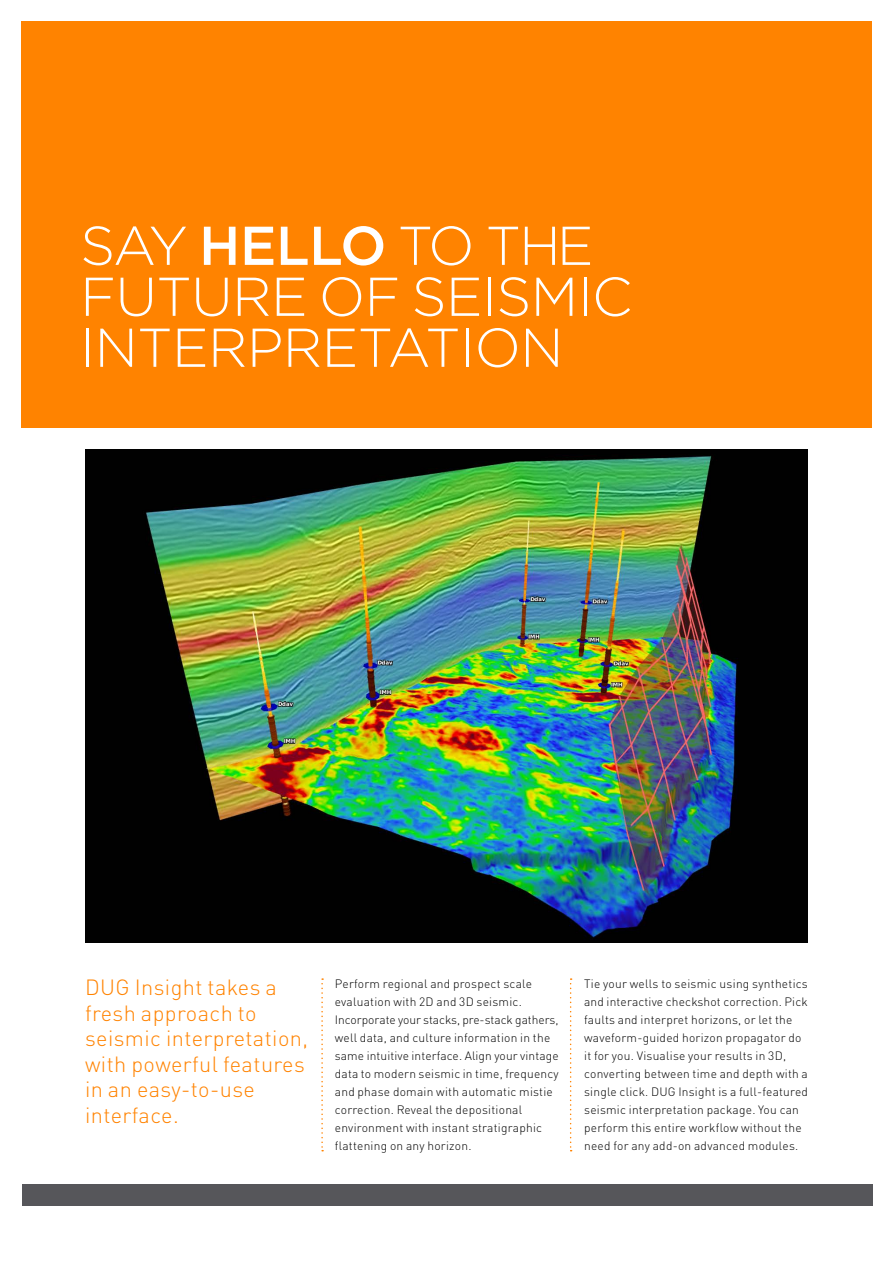
<style>
.page{position:relative;width:893px;height:1263px;background:#fff}
.page>*{position:absolute;margin:0;border:0;box-sizing:border-box;transform-origin:0 0}
.t1{font:300 54.6px/51px "Gotham";letter-spacing:-.01em;color:#fff}
.t2{font:300 21.75px/25.5px "DIN Pro";letter-spacing:.02em;color:#ff8300}
.t3{font:300 12px/18px "DIN Pro";letter-spacing:.02em;color:#000}
.s1{font-weight:500}
</style>
<div class="page">
<img style="left:86px;top:449px;width:722px;height:494px">
<div style="left:22px;top:1185px;width:850px;height:21px;background:#56565a"></div>
<div style="left:21px;top:21px;width:851px;height:407px;background:#ff8300"></div>
<svg style="left:321px;top:978px;width:2px;height:173px"></svg>
<svg style="left:570px;top:978px;width:2px;height:173px"></svg>
<h1 class="t1" style="left:80px;top:219px;width:553px">SAY <span class="s1">HELLO</span> TO THE<br>FUTURE OF SEISMIC<br>INTERPRETATION</h1>
<h2 class="t2" style="left:85px;top:973px;width:225px">DUG Insight takes a fresh approach to seismic interpretation, with powerful features in an easy-to-use interface.</h2>
<p class="t3" style="left:335px;top:973px;width:225px">Perform regional and prospect scale evaluation with 2D and 3D seismic.<br>Incorporate your stacks, pre-stack gathers, well data, and culture information in the same intuitive interface. Align your vintage data to modern seismic in time, frequency and phase domain with automatic mistie correction. Reveal the depositional environment with instant stratigraphic flattening on any horizon.</p>
<p class="t3" style="left:584px;top:973px;width:225px">Tie your wells to seismic using synthetics and interactive checkshot correction. Pick faults and interpret horizons, or let the waveform-guided horizon propagator do it for you. Visualise your results in 3D, converting between time and depth with a single click. DUG Insight is a full-featured seismic interpretation package. You can perform this entire workflow without the need for any add-on advanced modules.</p>
</div>
